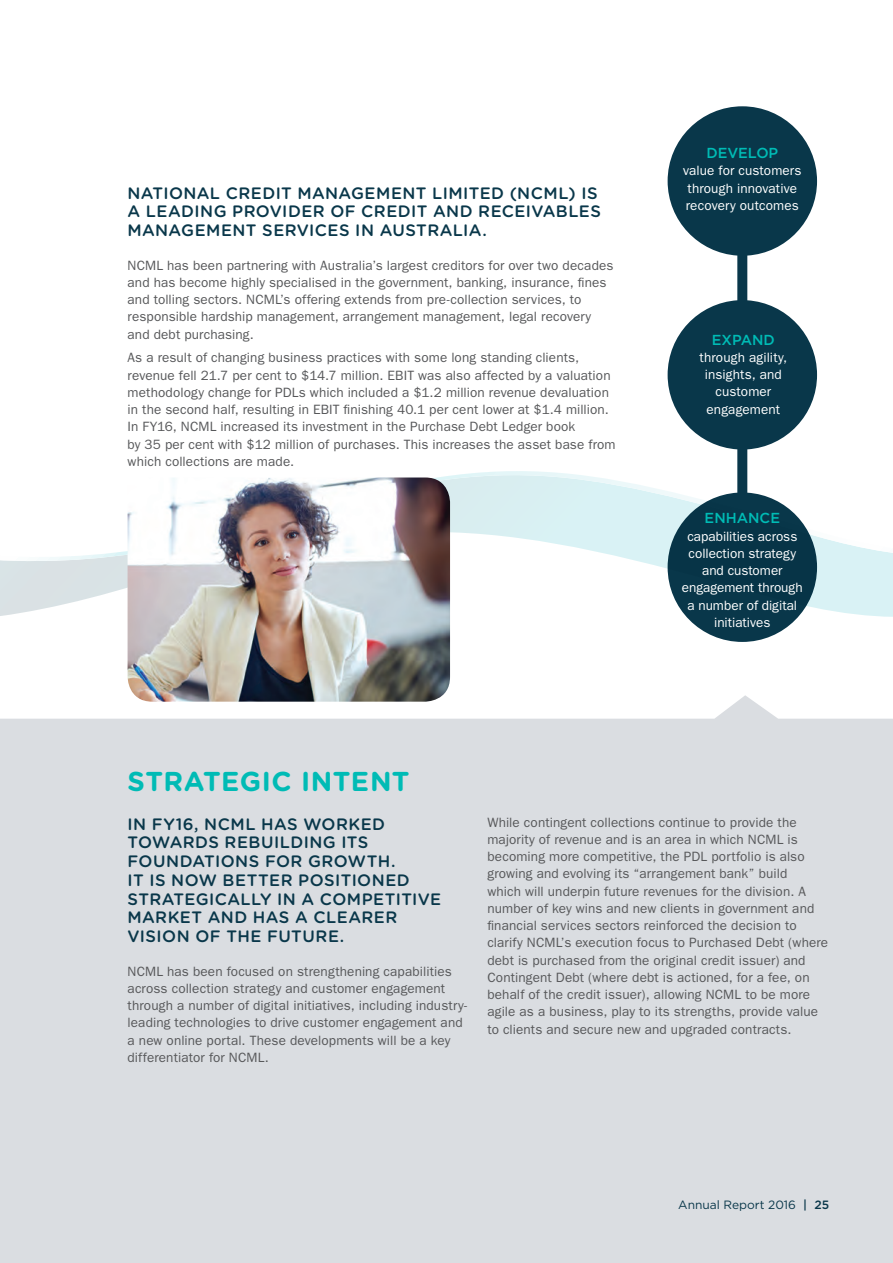
<style>
.page{position:relative;width:893px;height:1263px;background:#fff}
.page>*{position:absolute;margin:0;border:0;box-sizing:border-box;transform-origin:0 0}
.AB_Subheading_1{font:700 27.3px "Gotham Rounded";letter-spacing:.015em;color:#00bbb5}
.AB_Intro_Para{font:500 16.5px/18.8px "Gotham Rounded";letter-spacing:.025em;color:#09374a}
.BODY_COPY_2{font:500 14.4px "Gotham";color:#00bbb5}
.AB_Body_Copy{font:13.5px/17.2px "Franklin Gothic";letter-spacing:.01em;color:#57585a}
.BODY_COPY_2-2{font:13.5px/17.2px "Franklin Gothic";letter-spacing:.005em;color:#fff;text-align:center}
.t1{font:12px "Gotham";color:#09374a}
.s1{font-weight:500}
</style>
<div class="page">
<svg style="left:0;top:368px;width:893px;height:246px"></svg>
<div style="left:0;top:695px;width:893px;height:568px;background:#dadde1"></div>
<svg style="left:668px;top:106px;width:149px;height:536px;fill:#09374a"></svg>
<img style="left:128px;top:477px;width:322px;height:225px">
<p class="AB_Intro_Para" style="left:128px;top:183px;width:475px">NATIONAL CREDIT MANAGEMENT LIMITED (NCML) IS<br>A LEADING PROVIDER OF CREDIT AND RECEIVABLES<br>MANAGEMENT SERVICES IN AUSTRALIA.</p>
<p class="AB_Body_Copy" style="left:128px;top:256px;width:487px">NCML has been partnering with Australia’s largest creditors for over two decades and has become highly specialised in the government, banking, insurance, fines and tolling sectors. NCML’s offering extends from pre-collection services, to responsible hardship management, arrangement management, legal recovery and debt purchasing.</p>
<p class="AB_Body_Copy" style="left:128px;top:349px;width:490px">As a result of changing business practices with some long standing clients, revenue fell 21.7 per cent to $14.7 million. EBIT was also affected by a valuation methodology change for PDLs which included a $1.2 million revenue devaluation in the second half, resulting in EBIT finishing 40.1 per cent lower at $1.4 million.<br>In FY16, NCML increased its investment in the Purchase Debt Ledger book<br>by 35 per cent with $12 million of purchases. This increases the asset base from which collections are made.</p>
<p class="AB_Subheading_1" style="left:128px;top:761px;width:284px">STRATEGIC INTENT</p>
<p class="BODY_COPY_2" style="left:706px;top:145px;width:73px">DEVELOP</p>
<p class="BODY_COPY_2-2" style="left:683px;top:162px;width:120px;text-align:left">value for customers through innovative recovery outcomes</p>
<p class="BODY_COPY_2" style="left:712px;top:331px;width:65px">EXPAND</p>
<p class="BODY_COPY_2-2" style="left:700px;top:349px;width:89px">through agility, insights, and customer engagement</p>
<p class="BODY_COPY_2" style="left:705px;top:510px;width:77px">ENHANCE</p>
<p class="BODY_COPY_2-2" style="left:682px;top:528px;width:122px">capabilities across collection strategy and customer engagement through a number of digital initiatives</p>
<p class="AB_Intro_Para" style="left:128px;top:814px;width:315px">IN FY16, NCML HAS WORKED<br>TOWARDS REBUILDING ITS<br>FOUNDATIONS FOR GROWTH.<br>IT IS NOW BETTER POSITIONED<br>STRATEGICALLY IN A COMPETITIVE<br>MARKET AND HAS A CLEARER<br>VISION OF THE FUTURE.</p>
<p class="AB_Body_Copy" style="left:128px;top:962px;width:341px">NCML has been focused on strengthening capabilities across collection strategy and customer engagement through a number of digital initiatives, including industry&shy;leading technologies to drive customer engagement and a new online portal. These developments will be a key differentiator for NCML.</p>
<p class="AB_Body_Copy" style="left:487px;top:813px;width:342px">While contingent collections continue to provide the majority of revenue and is an area in which NCML is becoming more competitive, the PDL portfolio is also growing and evolving its “arrangement bank” build<br>which will underpin future revenues for the division. A number of key wins and new clients in government and financial services sectors reinforced the decision to clarify NCML’s execution focus to Purchased Debt (where debt is purchased from the original credit issuer) and Contingent Debt (where debt is actioned, for a fee, on behalf of the credit issuer), allowing NCML to be more agile as a business, play to its strengths, provide value to clients and secure new and upgraded contracts.</p>
<p class="t1" style="left:678px;top:1198px;width:153px">Annual Report 2016 <span class="s1">| 25</span></p>
</div>
